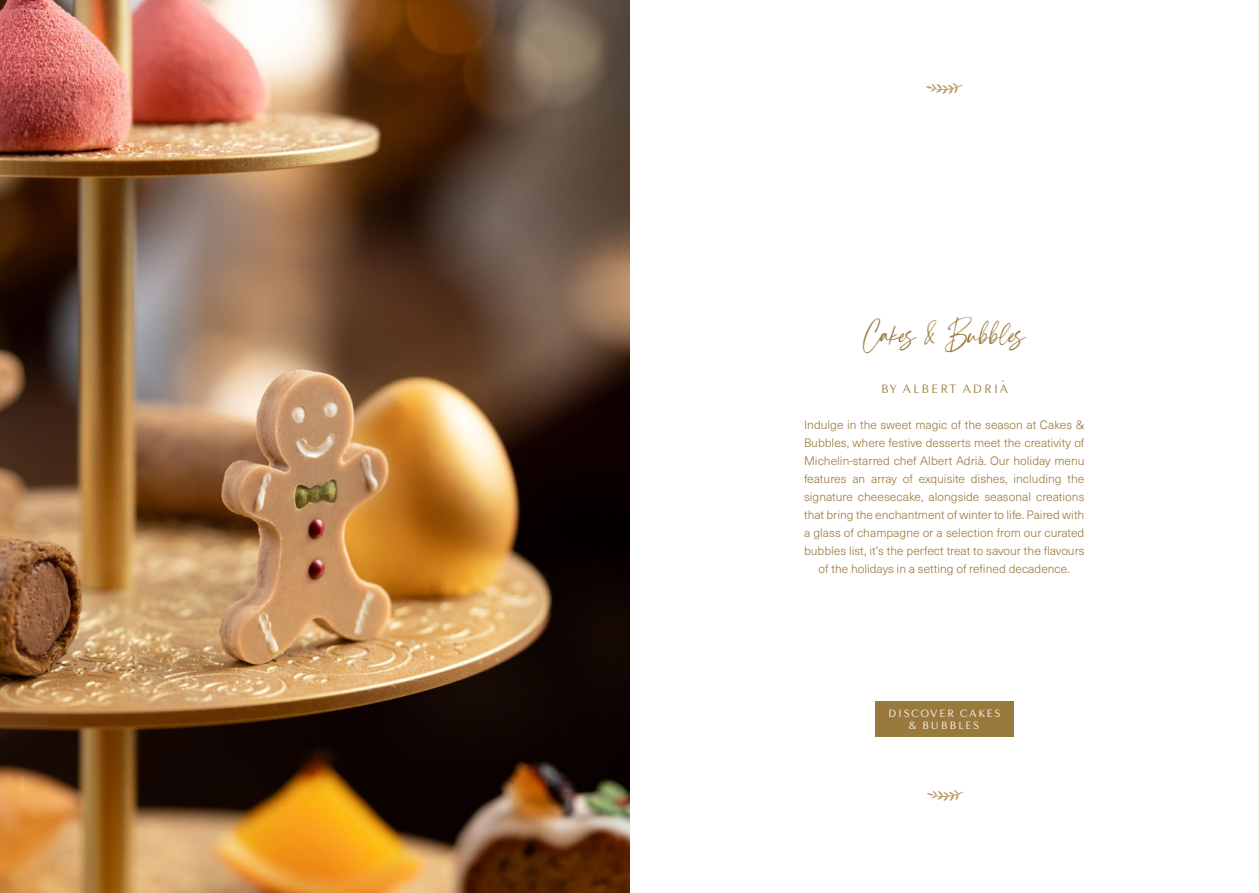
<style>
.page{position:relative;width:1259px;height:893px;background:#fff}
.page>*{position:absolute;margin:0;border:0;box-sizing:border-box;transform-origin:0 0}
.t1{font:34.5px "Tropical Country";color:#99793c}
.t2{font:300 12px/18px "Neue Haas Unica Pro";color:#99793c;text-align:center}
.t3{font:12px "The Set";color:#99793c}
.t4{font:10.5px/12px "The Set";color:#fff;text-align:center}
</style>
<div class="page">
<img style="left:0;top:0;width:629px;height:893px">
<svg style="left:925px;top:83px;width:37px;height:11px"></svg>
<svg style="left:926px;top:790px;width:37px;height:11px"></svg>
<div style="left:875px;top:702px;width:138px;height:35px;background:#99793c"></div>
<h1 class="t1" style="left:863px;top:307px;width:164px">Cakes &amp; Bubbles</h1>
<p class="t3" style="left:879px;top:382px;width:130px">BY ALBERT ADRIA</p>
<p class="t2" style="left:804px;top:416px;width:282px">Indulge in the sweet magic of the season at Cakes &amp; Bubbles, where festive desserts meet the creativity of Michelin-starred chef Albert Adrià. Our holiday menu features an array of exquisite dishes, including the signature cheesecake, alongside seasonal creations that bring the enchantment of winter to life. Paired with a glass of champagne or a selection from our curated bubbles list, it’s the perfect treat to savour the flavours of the holidays in a setting of refined decadence.</p>
<p class="t4" style="left:887px;top:707px;width:115px">DISCOVER CAKES &amp; BUBBLES</p>
</div>
